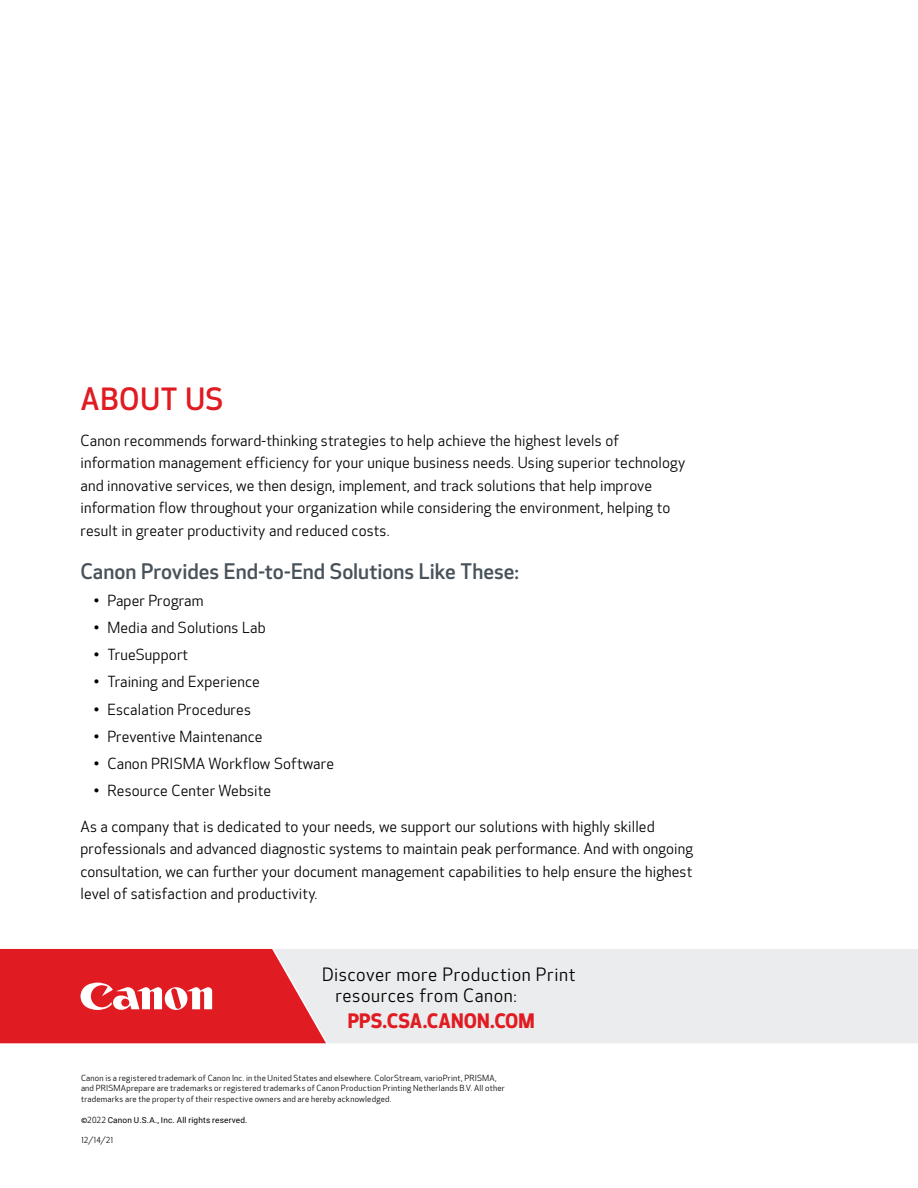
<style>
.page{position:relative;width:918px;height:1188px;background:#fff}
.page>*{position:absolute;margin:0;border:0;box-sizing:border-box;transform-origin:0 0}
.t1{font:500 30px "Optic Sans 301";letter-spacing:.02em;color:#e11b22}
.t2{font:500 21px "Optic Sans 301";color:#48525a}
.t3{font:700 19.5px "Optic Sans 401";letter-spacing:.005em;color:#e11b22}
.t4{font:18px/21px "Optic Sans 201";letter-spacing:.03em;color:#000}
.t5{font:15px/22.5px "Optic Sans 201";letter-spacing:.01em;color:#000}
.t6{font:8.25px/10.5px "Optic Sans 201";letter-spacing:.025em;color:#000}
.t7{font:8.25px "Roboto";letter-spacing:.02em;color:#000}
.t8{font:8.1px "Optic Sans 201";color:#000}
.s1{font-family:"Optic Sans 201"}
</style>
<div class="page">
<div style="left:326px;top:949px;width:592px;height:94px;background:#ebeced"></div>
<svg style="left:0;top:949px;width:326px;height:94px;background:#e3393f"></svg>
<h1 class="t1" style="left:80px;top:382px;width:144px">ABOUT US</h1>
<p class="t5" style="left:80px;top:429px;width:606px">Canon recommends forward-thinking strategies to help achieve the highest levels of information management efficiency for your unique business needs. Using superior technology and innovative services, we then design, implement, and track solutions that help improve information flow throughout your organization while considering the environment, helping to result in greater productivity and reduced costs.</p>
<h2 class="t2" style="left:80px;top:559px;width:440px">Canon Provides End-to-End Solutions Like These:</h2>
<p class="t5" style="left:94px;top:590px;width:111px">• Paper Program</p>
<p class="t5" style="left:94px;top:617px;width:173px">• Media and Solutions Lab</p>
<p class="t5" style="left:94px;top:644px;width:96px">• TrueSupport</p>
<p class="t5" style="left:94px;top:671px;width:167px">• Training and Experience</p>
<p class="t5" style="left:94px;top:698px;width:158px">• Escalation Procedures</p>
<p class="t5" style="left:94px;top:725px;width:170px">• Preventive Maintenance</p>
<p class="t5" style="left:94px;top:753px;width:242px">• Canon PRISMA Workflow Software</p>
<p class="t5" style="left:94px;top:780px;width:179px">• Resource Center Website</p>
<p class="t5" style="left:80px;top:816px;width:614px">As a company that is dedicated to your needs, we support our solutions with highly skilled professionals and advanced diagnostic systems to maintain peak performance. And with ongoing consultation, we can further your document management capabilities to help ensure the highest level of satisfaction and productivity.</p>
<p class="t4" style="left:336px;top:965px;width:241px;text-indent:-14px">Discover more Production Print resources from Canon:</p>
<h3 class="t3" style="left:348px;top:1009px;width:188px">PPS.CSA.CANON.COM</h3>
<p class="t6" style="left:81px;top:1073px;width:425px">Canon is a registered trademark of Canon Inc. in the United States and elsewhere. ColorStream, varioPrint, PRISMA, and PRISMAprepare are trademarks or registered trademarks of Canon Production Printing Netherlands B.V. All other trademarks are the property of their respective owners and are hereby acknowledged.</p>
<p class="t7" style="left:81px;top:1114px;width:168px"><span class="s1">©2022</span> Canon U.S.A., Inc. All rights reserved.</p>
<p class="t8" style="left:81px;top:1136px;width:34px">12/14/21</p>
</div>
